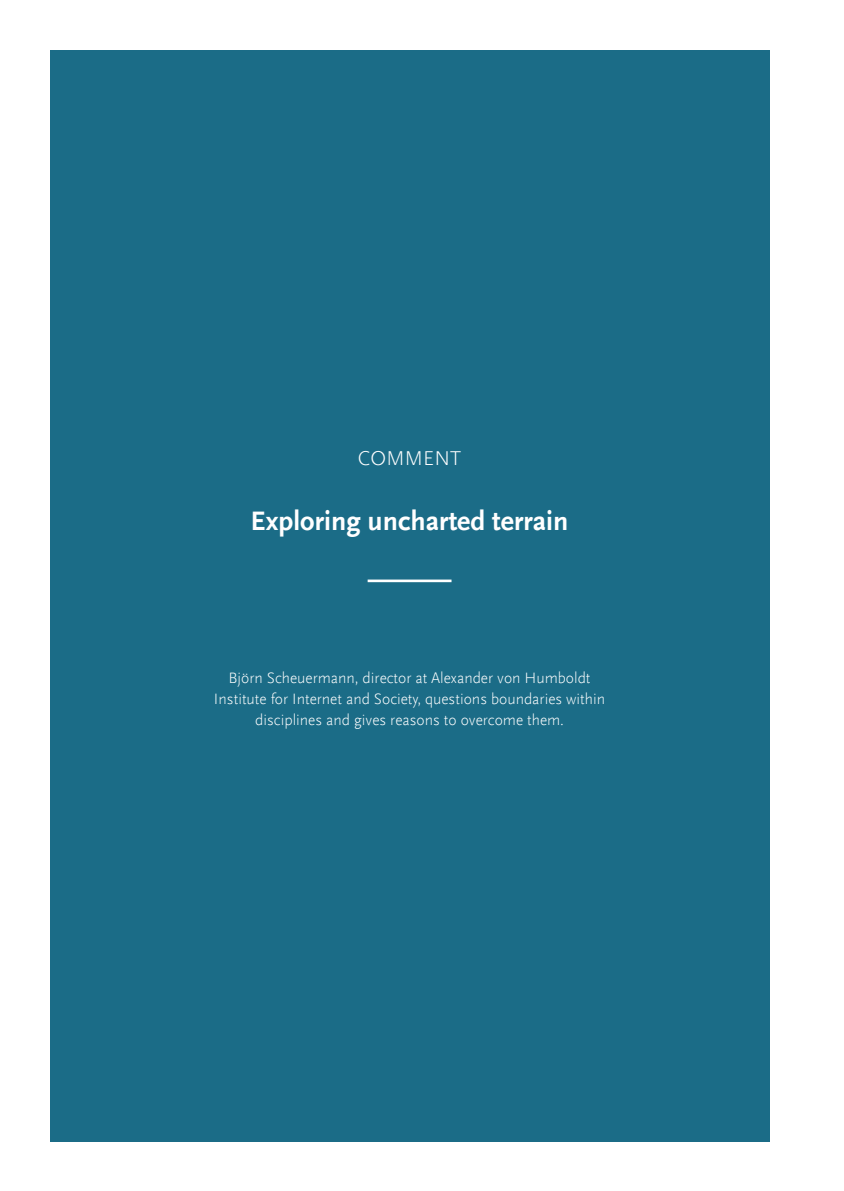
<style>
.page{position:relative;width:844px;height:1191px;background:#fff}
.page>*{position:absolute;margin:0;border:0;box-sizing:border-box;transform-origin:0 0}
.t1{font:700 28px "Scala Sans Offc";color:#fff}
.t2{font:300 21px "Scala Sans Offc";letter-spacing:.01em;color:#fff}
.t3{font:300 15.75px/21px "Scala Sans Offc";color:#fff;text-align:center}
</style>
<div class="page">
<div style="left:50px;top:50px;width:719px;height:1091px;background:#1b6c87"></div>
<hr style="left:367px;top:579px;width:84px;height:3px;background:#fff">
<h2 class="t2" style="left:358px;top:447px;width:105px">COMMENT</h2>
<h1 class="t1" style="left:250px;top:505px;width:319px">Exploring uncharted terrain</h1>
<p class="t3" style="left:214px;top:667px;width:392px">Björn Scheuermann, director at Alexander von Humboldt<br>Institute for Internet and Society, questions boundaries within disciplines and gives reasons to overcome them.</p>
</div>
